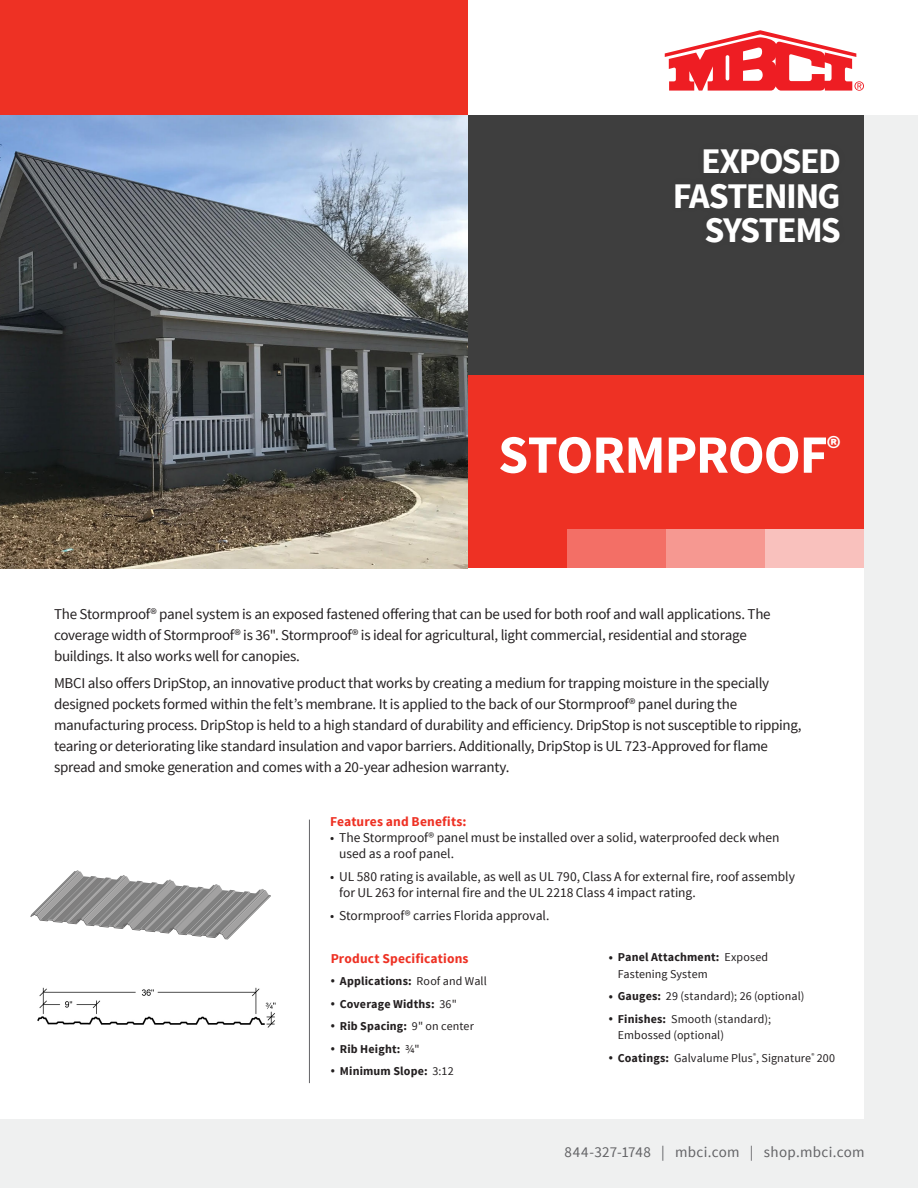
<style>
.page{position:relative;width:918px;height:1188px;background:#fff}
.page>*{position:absolute;margin:0;border:0;box-sizing:border-box;transform-origin:0 0}
.t1{font:700 54px "Source Sans Pro";letter-spacing:-.02em;color:#fff}
.t2{font:700 36px/34.5px "Source Sans Pro";letter-spacing:-.045em;color:#fff;text-align:right}
.t3{font:15px/21px "Source Sans Pro";letter-spacing:-.02em;color:#231f20}
.t4{font:15px "Source Sans Pro";letter-spacing:.02em;color:#636366}
.t5{font:13.5px/16.2px "Source Sans Pro";letter-spacing:-.005em;color:#231f20}
.t6{font:700 13.5px "Source Sans Pro";letter-spacing:.01em;color:#ee3124}
.t7{font:12px/16.5px "Source Sans Pro";letter-spacing:.01em;color:#231f20}
.t8{font:700 12px "Source Sans Pro";letter-spacing:.015em;color:#231f20}
.s1{font-weight:400}
.s2{font-weight:700}
</style>
<div class="page">
<div style="left:0;top:115px;width:918px;height:1073px;background:#eff0f0"></div>
<div style="left:0;top:0;width:468px;height:115px;background:#ee3124"></div>
<div style="left:0;top:490px;width:864px;height:629px;background:#fff"></div>
<img style="left:0;top:116px;width:468px;height:452px">
<div style="left:468px;top:116px;width:396px;height:269px;background:#3e3e3e"></div>
<svg style="left:30px;top:870px;width:241px;height:69px"></svg>
<img style="left:37px;top:987px;width:239px;height:41px">
<div style="left:468px;top:376px;width:396px;height:153px;background:#ee3124"></div>
<div style="left:468px;top:529px;width:99px;height:39px;background:#ee3124"></div>
<div style="left:567px;top:529px;width:99px;height:39px;background:#f36f66"></div>
<div style="left:666px;top:529px;width:99px;height:39px;background:#f69891"></div>
<div style="left:765px;top:529px;width:99px;height:39px;background:#f9c1bd"></div>
<hr style="left:309px;top:820px;width:1px;height:263px;background:#636366">
<svg style="left:665px;top:30px;width:199px;height:61px"></svg>
<p class="t2" style="left:673px;top:145px;width:170px">EXPOSED<br>FASTENING<br>SYSTEMS</p>
<p class="t1" style="left:498px;top:420px;width:344px">STORMPROOF<sup>®</sup></p>
<p class="t3" style="left:54px;top:603px;width:718px">The Stormproof® panel system is an exposed fastened offering that can be used for both roof and wall applications. The coverage width of Stormproof® is 36". Stormproof® is ideal for agricultural, light commercial, residential and storage buildings. It also works well for canopies.</p>
<p class="t3" style="left:54px;top:673px;width:749px">MBCI also offers DripStop, an innovative product that works by creating a medium for trapping moisture in the specially designed pockets formed within the felt’s membrane. It is applied to the back of our Stormproof® panel during the manufacturing process. DripStop is held to a high standard of durability and efficiency. DripStop is not susceptible to ripping, tearing or deteriorating like standard insulation and vapor barriers. Additionally, DripStop is UL 723-Approved for flame spread and smoke generation and comes with a 20-year adhesion warranty.</p>
<p class="t6" style="left:330px;top:813px;width:138px">Features and Benefits:</p>
<p class="t5" style="left:339px;top:830px;width:442px;text-indent:-9px">• The Stormproof® panel must be installed over a solid, waterproofed deck when used as a roof panel.</p>
<p class="t5" style="left:339px;top:869px;width:457px;text-indent:-9px">• UL 580 rating is available, as well as UL 790, Class A for external fire, roof assembly for UL 263 for internal fire and the UL 2218 Class 4 impact rating.</p>
<p class="t5" style="left:330px;top:908px;width:221px">• Stormproof® carries Florida approval.</p>
<p class="t6" style="left:331px;top:949px;width:139px">Product Specifications</p>
<p class="t8" style="left:331px;top:973px;width:158px">• Applications: <span class="s1">Roof and Wall</span></p>
<p class="t8" style="left:331px;top:996px;width:128px">• Coverage Widths: <span class="s1">36"</span></p>
<p class="t8" style="left:331px;top:1018px;width:145px">• Rib Spacing: <span class="s1">9" on center</span></p>
<p class="t8" style="left:331px;top:1041px;width:90px">• Rib Height: <span class="s1">¾"</span></p>
<p class="t8" style="left:331px;top:1063px;width:125px">• Minimum Slope: <span class="s1">3:12</span></p>
<p class="t7" style="left:618px;top:949px;width:152px;text-indent:-9px"><span class="s2">• Panel Attachment:</span> Exposed<br>Fastening System</p>
<p class="t7" style="left:609px;top:988px;width:197px"><span class="s2">• Gauges:</span> 29 (standard); 26 (optional)</p>
<p class="t7" style="left:618px;top:1011px;width:155px;text-indent:-9px"><span class="s2">• Finishes:</span> Smooth (standard);<br>Embossed (optional)</p>
<p class="t7" style="left:609px;top:1050px;width:228px"><span class="s2">• Coatings:</span> Galvalume Plus<sup>®</sup>, Signature<sup>®</sup> 200</p>
<p class="t4" style="left:565px;top:1142px;width:301px">844-327-1748 | mbci.com | shop.mbci.com</p>
</div>
